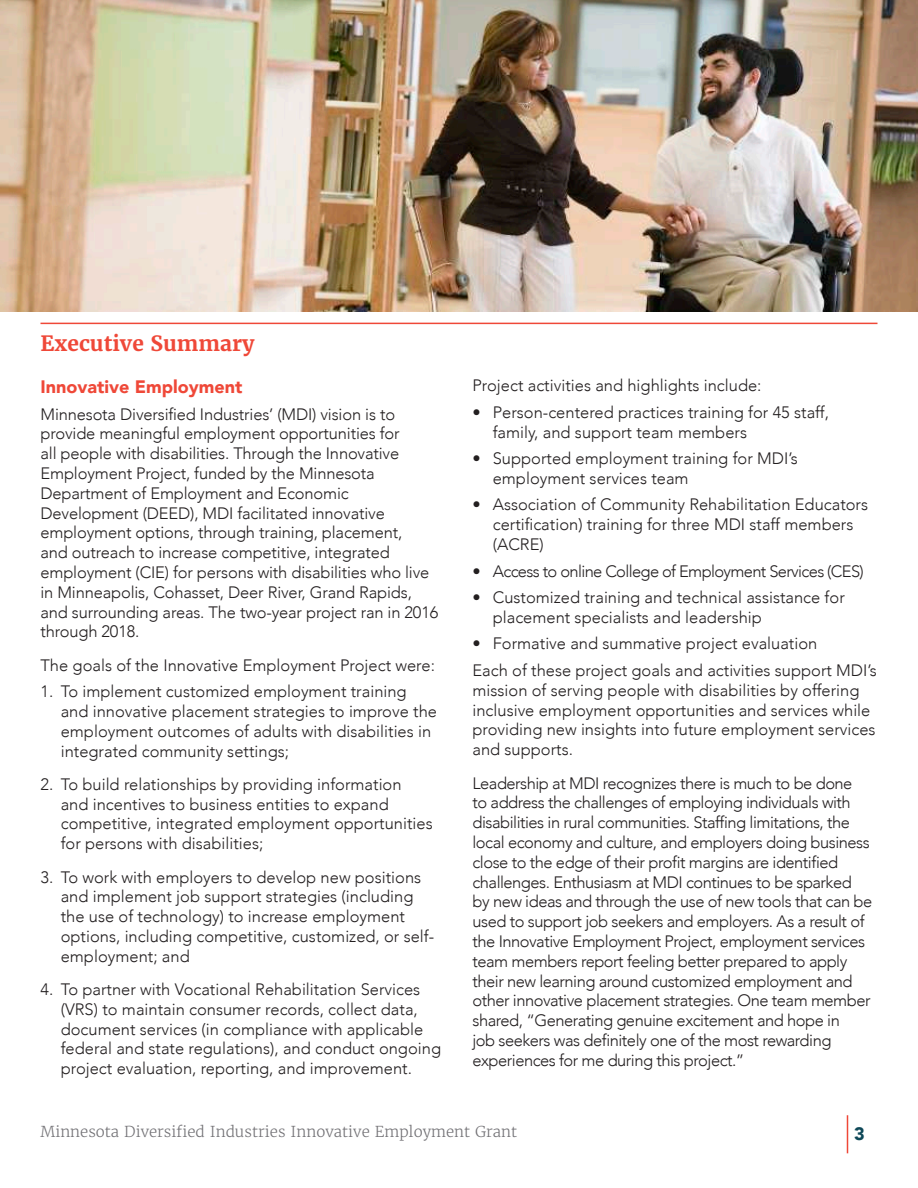
<style>
.page{position:relative;width:918px;height:1188px;background:#fff}
.page>*{position:absolute;margin:0;border:0;box-sizing:border-box;transform-origin:0 0}
.t1{font:700 21px "Merriweather";color:#ef4838}
.t2{font:900 18px "Avenir";color:#ef4838}
.t3{font:900 18px "Avenir";color:#0e4858}
.t4{font:300 16.5px/19.8px "Avenir";color:#231f20}
.t5{font:300 16.5px/19.8px "Avenir";letter-spacing:-.03em;color:#231f20}
.t6{font:300 16.5px "Avenir";letter-spacing:-.04em;color:#231f20}
.t7{font:300 15px "Merriweather";color:#717074}
</style>
<div class="page">
<hr style="left:847px;top:1115px;width:1px;height:38px;background:#ef4838">
<hr style="left:41px;top:323px;width:837px;height:1px;background:#ef4838">
<img style="left:0;top:0;width:918px;height:311px">
<p class="t1" style="left:40px;top:330px;width:216px">Executive Summary</p>
<p class="t2" style="left:40px;top:379px;width:203px">Innovative Employment</p>
<p class="t4" style="left:40px;top:404px;width:399px">Minnesota Diversified Industries’ (MDI) vision is to provide meaningful employment opportunities for<br>all people with disabilities . Through the Innovative Employment Project, funded by the Minnesota Department of Employment and Economic Development (DEED), MDI facilitated innovative employment options, through training, placement,<br>and outreach to increase competitive, integrated employment (CIE) for persons with disabilities who live in Minneapolis, Cohasset, Deer River, Grand Rapids, and surrounding areas. The two-year project ran in 2016 through 2018.</p>
<p class="t4" style="left:40px;top:652px;width:396px;line-height:26.5px">The goals of the Innovative Employment Project were:<br>1 . To implement customized employment training</p>
<p class="t4" style="left:61px;top:703px;width:378px">and innovative placement strategies to improve the employment outcomes of adults with disabilities in integrated community settings;</p>
<p class="t4" style="left:61px;top:776px;width:374px;text-indent:-20px">2 . To build relationships by providing information and incentives to business entities to expand competitive, integrated employment opportunities for persons with disabilities;</p>
<p class="t4" style="left:61px;top:868px;width:375px;text-indent:-20px">3 . To work with employers to develop new positions and implement job support strategies (including the use of technology) to increase employment options, including competitive, customized, or self&shy;employment; and</p>
<p class="t4" style="left:61px;top:981px;width:382px;text-indent:-20px">4 . To partner with Vocational Rehabilitation Services (VRS) to maintain consumer records, collect data, document services (in compliance with applicable federal and state regulations), and conduct ongoing project evaluation, reporting, and improvement.</p>
<p class="t4" style="left:472px;top:376px;width:291px">Project activities and highlights include:</p>
<p class="t4" style="left:493px;top:403px;width:338px;text-indent:-20px">• Person-centered practices training for 45 staff, family, and support team members</p>
<p class="t4" style="left:493px;top:450px;width:307px;text-indent:-20px">• Supported employment training for MDI’s employment services team</p>
<p class="t4" style="left:493px;top:496px;width:377px;text-indent:-20px">• Association of Community Rehabilitation Educators certification) training for three MDI staff members (ACRE)</p>
<p class="t6" style="left:472px;top:564px;width:393px">• Access to online College of Employment Services (CES)</p>
<p class="t4" style="left:493px;top:589px;width:354px;text-indent:-20px">• Customized training and technical assistance for placement specialists and leadership</p>
<p class="t4" style="left:472px;top:632px;width:406px;line-height:26.5px">• Formative and summative project evaluation<br>Each of these project goals and activities support MDI’s</p>
<p class="t4" style="left:472px;top:682px;width:405px">mission of serving people with disabilities by offering inclusive employment opportunities and services while providing new insights into future employment services and supports .</p>
<p class="t5" style="left:472px;top:773px;width:401px">Leadership at MDI recognizes there is much to be done<br>to address the challenges of employing individuals with disabilities in rural communities. Staffing limitations, the local economy and culture, and employers doing business close to the edge of their profit margins are identified challenges . Enthusiasm at MDI continues to be sparked by new ideas and through the use of new tools that can be used to support job seekers and employers . As a result of the Innovative Employment Project, employment services team members report feeling better prepared to apply their new learning around customized employment and other innovative placement strategies . One team member shared, “Generating genuine excitement and hope in<br>job seekers was definitely one of the most rewarding experiences for me during this project .”</p>
<p class="t7" style="left:40px;top:1122px;width:478px">Minnesota Diversified Industries Innovative Employment Grant</p>
<p class="t3" style="left:854px;top:1126px;width:12px">3</p>
</div>
